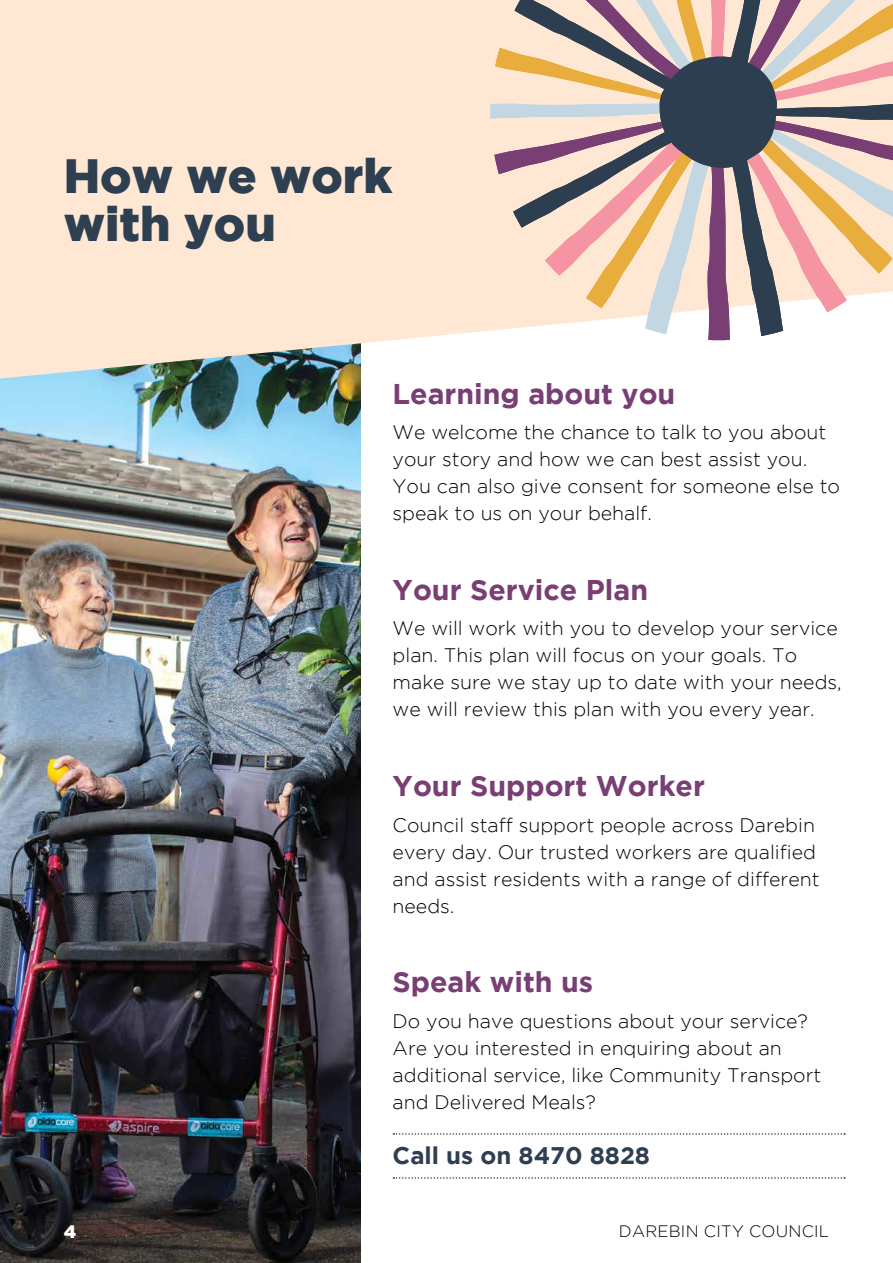
<style>
.page{position:relative;width:893px;height:1263px;background:#fff}
.page>*{position:absolute;margin:0;border:0;box-sizing:border-box;transform-origin:0 0}
.t1{font:900 48px/48px "Gotham";color:#2e3f51}
.t2{font:700 28.5px "Gotham";color:#793e73}
.t3{font:700 24px "Gotham";color:#2e3f51}
.t4{font:300 19.5px/27px "Gotham";color:#000}
.t5{font:900 18px "Gotham";color:#fff}
.t6{font:300 16.5px "Gotham";letter-spacing:.015em;color:#000}
</style>
<div class="page">
<svg style="left:393px;top:1133px;width:452px;height:2px"></svg>
<svg style="left:393px;top:1177px;width:452px;height:2px"></svg>
<img style="left:0;top:379px;width:360px;height:884px">
<svg style="left:0;top:0;width:727px;height:379px;background:#f9e6d3"></svg>
<svg style="left:490px;top:0;width:403px;height:340px;background:#cfb9ae"></svg>
<h1 class="t1" style="left:64px;top:151px;width:330px">How we work with you</h1>
<h2 class="t2" style="left:393px;top:377px;width:284px">Learning about you</h2>
<p class="t4" style="left:393px;top:418px;width:449px">We welcome the chance to talk to you about your story and how we can best assist you.<br>You can also give consent for someone else to speak to us on your behalf.</p>
<h2 class="t2" style="left:393px;top:573px;width:257px">Your Service Plan</h2>
<p class="t4" style="left:393px;top:615px;width:451px">We will work with you to develop your service plan. This plan will focus on your goals. To make sure we stay up to date with your needs, we will review this plan with you every year.</p>
<h2 class="t2" style="left:393px;top:769px;width:314px">Your Support Worker</h2>
<p class="t4" style="left:393px;top:811px;width:428px">Council staff support people across Darebin every day. Our trusted workers are qualified and assist residents with a range of different needs.</p>
<h2 class="t2" style="left:393px;top:966px;width:202px">Speak with us</h2>
<p class="t4" style="left:393px;top:1007px;width:430px">Do you have questions about your service?<br>Are you interested in enquiring about an additional service, like Community Transport and Delivered Meals?</p>
<p class="t3" style="left:393px;top:1142px;width:259px">Call us on 8470 8828</p>
<p class="t5" style="left:64px;top:1221px;width:14px">4</p>
<p class="t6" style="left:619px;top:1222px;width:212px">DAREBIN CITY COUNCIL</p>
</div>
